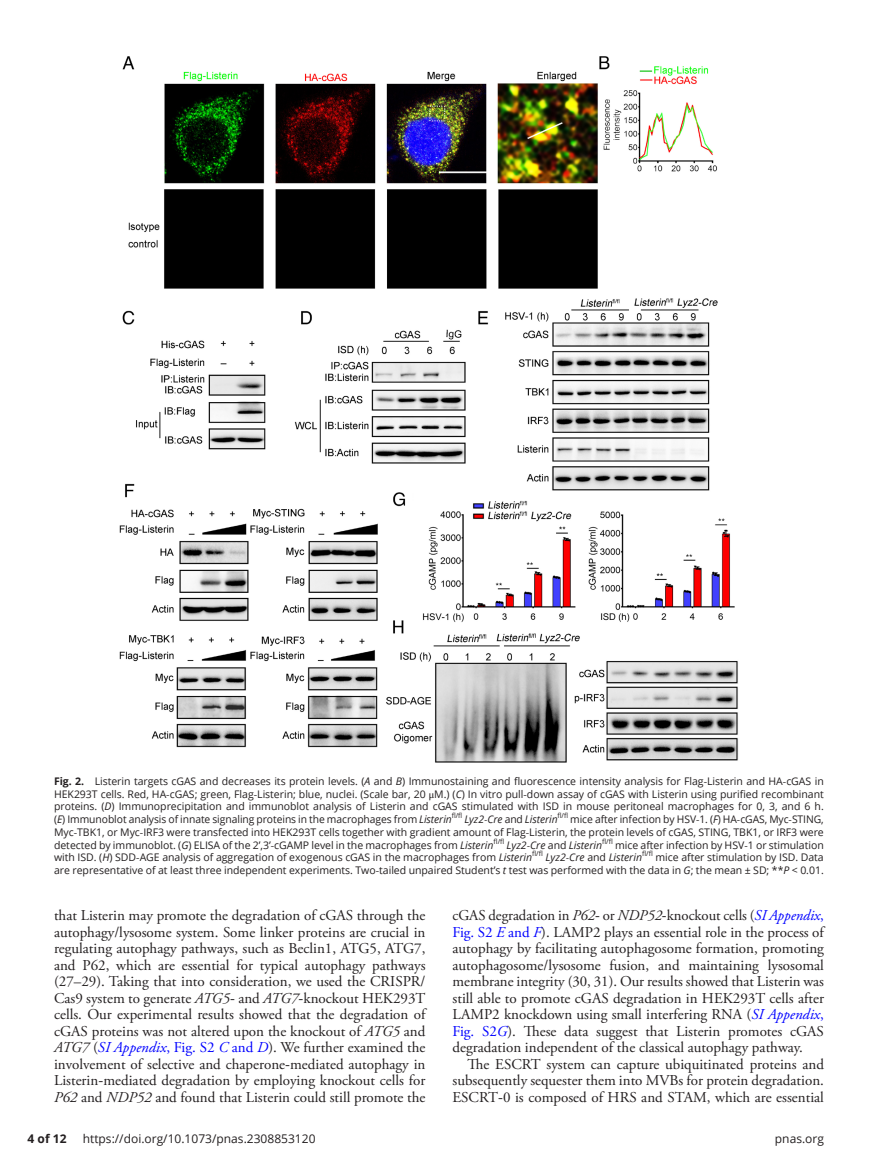
<style>
.page{position:relative;width:878px;height:1175px;background:#fff}
.page>*{position:absolute;margin:0;border:0;box-sizing:border-box;transform-origin:0 0}
.t1{font:15px/16.5px "Adobe Garamond Pro";color:#231f20;text-align:justify}
.t2{font:12px "Open Sans";color:#231f20}
.t3{font:700 12px "Open Sans";color:#231f20}
.t4{font:10.5px/12.8px "Open Sans";letter-spacing:-.005em;color:#231f20;text-align:justify}
.t5{font:italic 10.5px "Open Sans";letter-spacing:-.005em;color:#231f20}
.t6{font:7.05px "Open Sans";color:#231f20}
.s1{font-weight:700}
.s2{font-style:italic}
.s3{font-family:"STIX"}
.s4{font-style:normal}
.s5{font-style:italic;color:#00f}
.s6{color:#00f}
</style>
<div class="page">
<img style="left:120px;top:56px;width:619px;height:706px">
<p class="t4" style="left:54px;top:774px;width:771px"><span class="s1">Fig. 2.</span> Listerin targets cGAS and decreases its protein levels. (<span class="s2">A</span> and <span class="s2">B</span>) Immunostaining and fluorescence intensity analysis for Flag<span class="s3">-</span>Listerin and HA<span class="s3">-</span>cGAS in HEK293T cells. Red, HA<span class="s3">-</span>cGAS; green, Flag<span class="s3">-</span>Listerin; blue, nuclei. (Scale bar, 20 <span class="s3">μ</span>M.) (<span class="s2">C</span>) In vitro pull<span class="s3">-</span>down assay of cGAS with Listerin using purified recombinant proteins. (<span class="s2">D</span>) Immunoprecipitation and immunoblot analysis of Listerin and cGAS stimulated with ISD in mouse peritoneal macrophages for 0, 3, and 6 h. (<span class="s2">E</span>) Immunoblot analysis of innate signaling proteins in the macrophages from <span class="s2">Listerin</span></p>
<p class="t6" style="left:451px;top:810px;width:12px">fl/fl</p>
<p class="t5" style="left:464px;top:812px;width:95px">Lyz2<span class="s3">-</span>Cre <span class="s4">and</span> Listerin</p>
<p class="t6" style="left:557px;top:810px;width:12px">fl/fl</p>
<p class="t4" style="left:54px;top:812px;width:771px;text-indent:516px">mice after infection by HSV<span class="s3">-</span>1. (<span class="s2">F</span>) HA<span class="s3">-</span>cGAS, Myc<span class="s3">-</span>STING, Myc<span class="s3">-</span>TBK1, or Myc<span class="s3">-</span>IRF3 were transfected into HEK293T cells together with gradient amount of Flag<span class="s3">-</span>Listerin, the protein levels of cGAS, STING, TBK1, or IRF3 were detected by immunoblot. (<span class="s2">G</span>) ELISA of the 2’,3’<span class="s3">-</span>cGAMP level in the macrophages from <span class="s2">Listerin</span></p>
<p class="t6" style="left:493px;top:836px;width:12px">fl/fl</p>
<p class="t5" style="left:506px;top:837px;width:97px">Lyz2<span class="s3">-</span>Cre <span class="s4">and</span> Listerin</p>
<p class="t6" style="left:602px;top:836px;width:12px">fl/fl</p>
<p class="t4" style="left:615px;top:838px;width:210px">mice after infection by HSV<span class="s3">-</span>1 or stimulation</p>
<p class="t4" style="left:54px;top:850px;width:479px">with ISD. (<span class="s2">H</span>) SDD<span class="s3">-</span>AGE analysis of aggregation of exogenous cGAS in the macrophages from <span class="s2">Listerin</span></p>
<p class="t6" style="left:532px;top:849px;width:12px">fl/fl</p>
<p class="t5" style="left:545px;top:850px;width:98px">Lyz2<span class="s3">-</span>Cre <span class="s4">and</span> Listerin</p>
<p class="t6" style="left:641px;top:849px;width:12px">fl/fl</p>
<p class="t4" style="left:54px;top:850px;width:771px;text-align:right">mice after stimulation by ISD. Data<br>are representative of at least three independent experiments. Two<span class="s3">-</span>tailed unpaired Student’s <span class="s2">t</span> test was performed with the data in <span class="s2">G</span>; the mean ± SD; **<span class="s2">P</span> &lt; 0.01.</p>
<p class="t1" style="left:54px;top:907px;width:373px">that Listerin may promote the degradation of cGAS through the autophagy/lysosome system. Some linker proteins are crucial in regulating autophagy pathways, such as Beclin1, ATG5, ATG7, and P62, which are essential for typical autophagy pathways (27–29). Taking that into consideration, we used the CRISPR/ Cas9 system to generate <span class="s2">ATG5</span><span class="s3">-</span> and <span class="s2">ATG7</span><span class="s3">-</span>knockout HEK293T cells. Our experimental results showed that the degradation of cGAS proteins was not altered upon the knockout of <span class="s2">ATG5</span> and <span class="s2">ATG7</span> (<span class="s5">SI Appendix</span><span class="s6">, Fig. S2</span> <span class="s5">C</span> <span class="s6">and</span> <span class="s5">D</span>). We further examined the involvement of selective and chaperone<span class="s3">-</span>mediated autophagy in Listerin<span class="s3">-</span>mediated degradation by employing knockout cells for <span class="s2">P62</span> and <span class="s2">NDP52</span> and found that Listerin could still promote the</p>
<p class="t1" style="left:452px;top:907px;width:373px">cGAS degradation in <span class="s2">P62</span><span class="s3">-</span> or <span class="s2">NDP52</span><span class="s3">-</span>knockout cells (<span class="s5">SI Appendix</span><span class="s6">, Fig. S2</span> <span class="s5">E</span> <span class="s6">and</span> <span class="s5">F</span>). LAMP2 plays an essential role in the process of autophagy by facilitating autophagosome formation, promoting autophagosome/lysosome fusion, and maintaining lysosomal membrane integrity (30, 31). Our results showed that Listerin was still able to promote cGAS degradation in HEK293T cells after LAMP2 knockdown using small interfering RNA (<span class="s5">SI Appendix</span><span class="s6">, Fig. S2</span><span class="s5">G</span>). These data suggest that Listerin promotes cGAS degradation independent of the classical autophagy pathway.</p>
<p class="t1" style="left:452px;top:1056px;width:373px;text-indent:15px">The ESCRT system can capture ubiquitinated proteins and subsequently sequester them into MVBs for protein degradation.<br>ESCRT<span class="s3">-</span>0 is composed of HRS and STAM, which are essential</p>
<p class="t3" style="left:28px;top:1130px;width:40px">4 of 12</p>
<p class="t2" style="left:83px;top:1130px;width:234px">https://doi.org/10.1073/pnas.2308853120</p>
<p class="t2" style="left:774px;top:1130px;width:51px">pnas.org</p>
</div>
